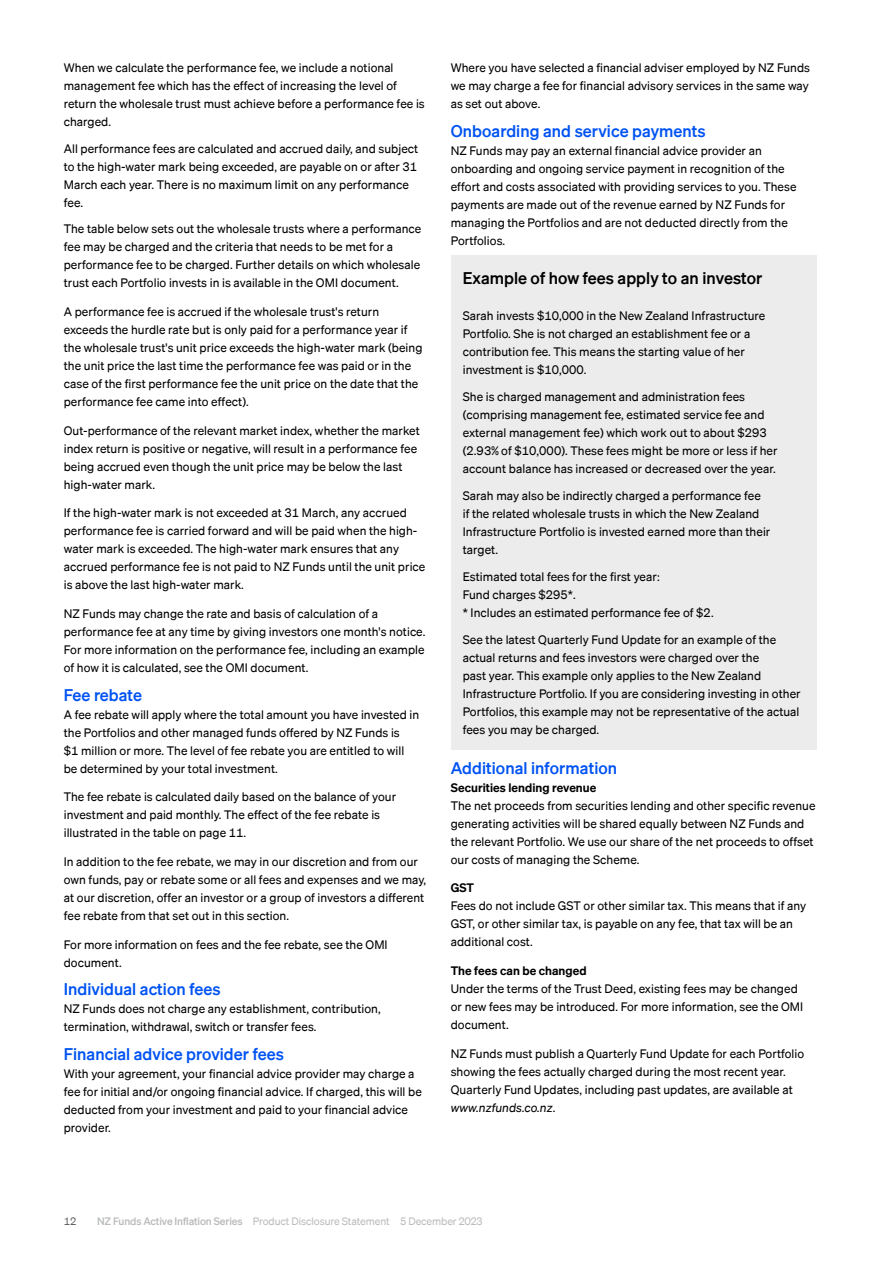
<style>
.page{position:relative;width:893px;height:1263px;background:#fff}
.page>*{position:absolute;margin:0;border:0;box-sizing:border-box;transform-origin:0 0}
.t1{font:500 16.5px "Sons Tab";letter-spacing:.005em;color:#0053f3}
.t2{font:500 16.5px "Sons Tab";letter-spacing:.005em;color:#000}
.t3{font:12px/18px "Sons Tab";letter-spacing:.005em;color:#000}
.t4{font:600 12px "Sons Tab";letter-spacing:.005em;color:#000}
.t5{font:10.5px "Sons Tab";letter-spacing:-.01em;color:#bbbcbc}
.t6{font:10.5px "Sons Tab";color:#626261}
.s1{font-style:italic}
.s2{font-weight:500}
</style>
<div class="page">
<div style="left:451px;top:255px;width:365px;height:494px;background:#ececec"></div>
<p class="t3" style="left:64px;top:59px;width:362px">When we calculate the performance fee, we include a notional management fee which has the effect of increasing the level of return the wholesale trust must achieve before a performance fee is charged.</p>
<p class="t3" style="left:64px;top:139px;width:356px">All performance fees are calculated and accrued daily, and subject to the high-water mark being exceeded, are payable on or after 31<br>March each year. There is no maximum limit on any performance fee.</p>
<p class="t3" style="left:64px;top:220px;width:359px">The table below sets out the wholesale trusts where a performance fee may be charged and the criteria that needs to be met for a performance fee to be charged. Further details on which wholesale trust each Portfolio invests in is available in the OMI document.</p>
<p class="t3" style="left:64px;top:302px;width:360px">A performance fee is accrued if the wholesale trust's return exceeds the hurdle rate but is only paid for a performance year if the wholesale trust's unit price exceeds the high-water mark (being the unit price the last time the performance fee was paid or in the case of the first performance fee the unit price on the date that the performance fee came into effect).</p>
<p class="t3" style="left:64px;top:421px;width:358px">Out-performance of the relevant market index, whether the market index return is positive or negative, will result in a performance fee being accrued even though the unit price may be below the last high-water mark.</p>
<p class="t3" style="left:64px;top:504px;width:363px">If the high-water mark is not exceeded at 31 March, any accrued performance fee is carried forward and will be paid when the high&shy;water mark is exceeded. The high-water mark ensures that any accrued performance fee is not paid to NZ Funds until the unit price is above the last high-water mark.</p>
<p class="t3" style="left:64px;top:604px;width:363px">NZ Funds may change the rate and basis of calculation of a performance fee at any time by giving investors one month's notice.<br>For more information on the performance fee, including an example of how it is calculated, see the OMI document.</p>
<h1 class="t1" style="left:64px;top:684px;width:80px">Fee rebate</h1>
<p class="t3" style="left:64px;top:705px;width:357px">A fee rebate will apply where the total amount you have invested in the Portfolios and other managed funds offered by NZ Funds is<br>$1 million or more. The level of fee rebate you are entitled to will be determined by your total investment.</p>
<p class="t3" style="left:64px;top:787px;width:334px">The fee rebate is calculated daily based on the balance of your investment and paid monthly. The effect of the fee rebate is illustrated in the table on page 11.</p>
<p class="t3" style="left:64px;top:852px;width:364px">In addition to the fee rebate, we may in our discretion and from our own funds, pay or rebate some or all fees and expenses and we may, at our discretion, offer an investor or a group of investors a different fee rebate from that set out in this section.</p>
<p class="t3" style="left:64px;top:935px;width:325px">For more information on fees and the fee rebate, see the OMI document.</p>
<h1 class="t1" style="left:64px;top:978px;width:158px">Individual action fees</h1>
<p class="t3" style="left:64px;top:999px;width:319px">NZ Funds does not charge any establishment, contribution, termination, withdrawal, switch or transfer fees.</p>
<h1 class="t1" style="left:64px;top:1043px;width:222px">Financial advice provider fees</h1>
<p class="t3" style="left:64px;top:1064px;width:360px">With your agreement, your financial advice provider may charge a fee for initial and/or ongoing financial advice. If charged, this will be deducted from your investment and paid to your financial advice provider.</p>
<p class="t3" style="left:451px;top:59px;width:361px;text-align:justify">Where you have selected a financial adviser employed by NZ Funds we may charge a fee for financial advisory services in the same way as set out above.</p>
<h1 class="t1" style="left:451px;top:120px;width:256px">Onboarding and service payments</h1>
<p class="t3" style="left:451px;top:141px;width:347px">NZ Funds may pay an external financial advice provider an onboarding and ongoing service payment in recognition of the effort and costs associated with providing services to you. These payments are made out of the revenue earned by NZ Funds for managing the Portfolios and are not deducted directly from the Portfolios.</p>
<h1 class="t2" style="left:463px;top:268px;width:301px">Example of how fees apply to an investor</h1>
<p class="t3" style="left:463px;top:307px;width:304px">Sarah invests $10,000 in the New Zealand Infrastructure Portfolio. She is not charged an establishment fee or a contribution fee. This means the starting value of her investment is $10,000.</p>
<p class="t3" style="left:463px;top:388px;width:316px">She is charged management and administration fees (comprising management fee, estimated service fee and external management fee) which work out to about $293 (2.93% of $10,000). These fees might be more or less if her account balance has increased or decreased over the year.</p>
<p class="t3" style="left:463px;top:487px;width:309px">Sarah may also be indirectly charged a performance fee if the related wholesale trusts in which the New Zealand Infrastructure Portfolio is invested earned more than their target.</p>
<p class="t3" style="left:463px;top:568px;width:252px">Estimated total fees for the first year:<br>Fund charges $295*.<br>* Includes an estimated performance fee of $2.</p>
<p class="t3" style="left:463px;top:631px;width:339px">See the latest Quarterly Fund Update for an example of the actual returns and fees investors were charged over the<br>past year. This example only applies to the New Zealand Infrastructure Portfolio. If you are considering investing in other Portfolios, this example may not be representative of the actual fees you may be charged.</p>
<h1 class="t1" style="left:451px;top:757px;width:168px">Additional information</h1>
<p class="t4" style="left:451px;top:779px;width:147px">Securities lending revenue</p>
<p class="t3" style="left:451px;top:796px;width:366px">The net proceeds from securities lending and other specific revenue generating activities will be shared equally between NZ Funds and the relevant Portfolio. We use our share of the net proceeds to offset our costs of managing the Scheme.</p>
<p class="t4" style="left:451px;top:880px;width:25px">GST</p>
<p class="t3" style="left:451px;top:896px;width:357px">Fees do not include GST or other similar tax. This means that if any<br>GST, or other similar tax, is payable on any fee, that tax will be an additional cost.</p>
<p class="t4" style="left:451px;top:963px;width:137px">The fees can be changed</p>
<p class="t3" style="left:451px;top:979px;width:354px">Under the terms of the Trust Deed, existing fees may be changed or new fees may be introduced. For more information, see the OMI document.</p>
<p class="t3" style="left:451px;top:1044px;width:355px">NZ Funds must publish a Quarterly Fund Update for each Portfolio showing the fees actually charged during the most recent year.<br>Quarterly Fund Updates, including past updates, are available at <span class="s1">www.nzfunds.co.nz</span>.</p>
<p class="t6" style="left:64px;top:1214px;width:14px">12</p>
<p class="t5" style="left:97px;top:1214px;width:387px"><span class="s2">NZ Funds Active Inflation Series</span> Product Disclosure Statement 5 December 2023</p>
</div>
